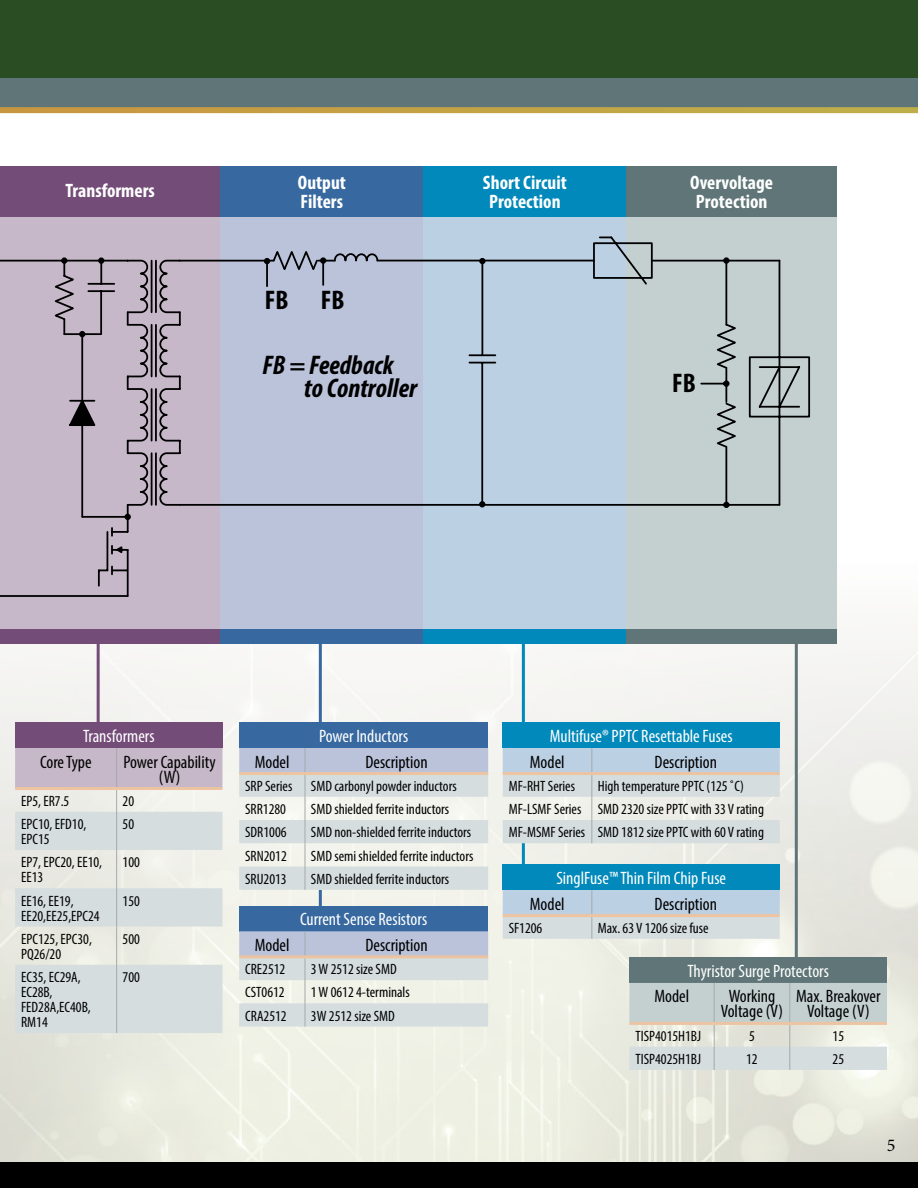
<style>
.page{position:relative;width:918px;height:1188px;background:#fff}
.page>*{position:absolute;margin:0;border:0;box-sizing:border-box;transform-origin:0 0}
.t1{font:italic 700 condensed 27px/23.4px "Myriad Pro";color:#000}
.t2{font:700 condensed 27px "Myriad Pro";color:#000}
.t3{font:700 condensed 19.5px/19.2px "Myriad Pro";color:#fff}
.t4{font:condensed 18px/15px "Myriad Pro";color:#000;text-align:center}
.t5{font:condensed 18px "Myriad Pro";color:#fff}
.t6{font:18px "Minion Pro";color:#000}
.t7{font:condensed 15px/15px "Myriad Pro";color:#000}
</style>
<div class="page">
<img style="left:0;top:640px;width:918px;height:522px">
<div style="left:0;top:0;width:918px;height:78px;background:#2a4d24"></div>
<div style="left:0;top:1162px;width:918px;height:26px;background:#000"></div>
<div style="left:0;top:78px;width:918px;height:32px;background:#5f7577"></div>
<div style="left:0;top:107px;width:918px;height:6px;background:#c4a345"></div>
<hr style="left:97px;top:636px;width:3px;height:101px;background:#734c78">
<hr style="left:319px;top:636px;width:3px;height:101px;background:#3769a0">
<hr style="left:319px;top:890px;width:3px;height:24px;background:#3769a0">
<hr style="left:522px;top:636px;width:3px;height:101px;background:#0089ba">
<hr style="left:522px;top:842px;width:3px;height:40px;background:#0089ba">
<hr style="left:795px;top:636px;width:3px;height:327px;background:#5f7577">
<div style="left:0;top:217px;width:220px;height:427px;background:#c6b8c8"></div>
<div style="left:0;top:166px;width:220px;height:51px;background:#734c78"></div>
<div style="left:0;top:629px;width:220px;height:15px;background:#734c78"></div>
<div style="left:220px;top:217px;width:203px;height:427px;background:#bbc3da"></div>
<div style="left:220px;top:166px;width:203px;height:51px;background:#3769a0"></div>
<div style="left:220px;top:629px;width:203px;height:15px;background:#3769a0"></div>
<div style="left:423px;top:217px;width:203px;height:427px;background:#bcd0e4"></div>
<div style="left:423px;top:166px;width:203px;height:51px;background:#0089ba"></div>
<div style="left:423px;top:629px;width:203px;height:15px;background:#0089ba"></div>
<div style="left:626px;top:217px;width:211px;height:427px;background:#c4d0d0"></div>
<div style="left:626px;top:166px;width:211px;height:51px;background:#5f7577"></div>
<div style="left:626px;top:629px;width:211px;height:15px;background:#5f7577"></div>
<svg style="left:274px;top:237px;width:536px;height:181px"></svg>
<svg style="left:0;top:256px;width:781px;height:296px"></svg>
<svg style="left:265px;top:258px;width:465px;height:130px"></svg>
<div style="left:239px;top:723px;width:249px;height:25px;background:#3769a0"></div>
<svg style="left:239px;top:748px;width:249px;height:142px;background:#dae0e2"></svg>
<hr style="left:239px;top:772px;width:66px;height:3px;background:#ecc4a2">
<hr style="left:305px;top:772px;width:183px;height:3px;background:#ecc4a2">
<div style="left:503px;top:723px;width:277px;height:25px;background:#0089ba"></div>
<svg style="left:503px;top:748px;width:277px;height:95px;background:#d4dde2"></svg>
<hr style="left:503px;top:772px;width:89px;height:3px;background:#ecc4a2">
<hr style="left:592px;top:772px;width:188px;height:3px;background:#ecc4a2">
<div style="left:503px;top:865px;width:277px;height:25px;background:#0089ba"></div>
<svg style="left:503px;top:890px;width:277px;height:49px;background:#c8d6e0"></svg>
<hr style="left:503px;top:914px;width:89px;height:3px;background:#ecc4a2">
<hr style="left:592px;top:914px;width:188px;height:3px;background:#ecc4a2">
<div style="left:629px;top:957px;width:258px;height:26px;background:#5f7577"></div>
<svg style="left:629px;top:983px;width:258px;height:87px;background:#d1d9d7"></svg>
<hr style="left:629px;top:1022px;width:85px;height:3px;background:#ecc4a2">
<hr style="left:714px;top:1022px;width:76px;height:3px;background:#ecc4a2">
<hr style="left:790px;top:1022px;width:97px;height:3px;background:#ecc4a2">
<div style="left:239px;top:906px;width:249px;height:25px;background:#3769a0"></div>
<svg style="left:239px;top:931px;width:249px;height:96px;background:#d4dbde"></svg>
<hr style="left:239px;top:955px;width:66px;height:3px;background:#ecc4a2">
<hr style="left:305px;top:955px;width:183px;height:3px;background:#ecc4a2">
<div style="left:15px;top:723px;width:207px;height:25px;background:#734c78"></div>
<svg style="left:15px;top:812px;width:207px;height:221px;background:#dce2e0"></svg>
<svg style="left:15px;top:748px;width:207px;height:64px;background:#d4cbd4"></svg>
<hr style="left:116px;top:812px;width:1px;height:38px;background:#a7a9ac">
<hr style="left:116px;top:850px;width:1px;height:38px;background:#a7a9ac">
<hr style="left:116px;top:888px;width:1px;height:39px;background:#a7a9ac">
<hr style="left:116px;top:927px;width:1px;height:38px;background:#a7a9ac">
<hr style="left:116px;top:965px;width:1px;height:68px;background:#a7a9ac">
<hr style="left:15px;top:787px;width:102px;height:3px;background:#ecc4a2">
<hr style="left:117px;top:787px;width:105px;height:3px;background:#ecc4a2">
<h2 class="t3" style="left:65px;top:181px;width:91px">Transformers</h2>
<h2 class="t3" style="left:298px;top:172px;width:50px">Output<br>Filters</h2>
<h2 class="t3" style="left:483px;top:172px;width:85px;text-align:center">Short Circuit<br>Protection</h2>
<h2 class="t3" style="left:690px;top:172px;width:84px">Overvoltage<br>Protection</h2>
<h1 class="t2" style="left:265px;top:284px;width:25px">FB</h1>
<h1 class="t2" style="left:321px;top:284px;width:25px">FB</h1>
<h1 class="t1" style="left:304px;top:353px;width:114px;text-indent:-42px">FB = Feedback to Controller</h1>
<h1 class="t2" style="left:672px;top:366px;width:25px">FB</h1>
<p class="t5" style="left:83px;top:725px;width:73px">Transformers</p>
<p class="t4" style="left:40px;top:754px;width:53px">Core Type</p>
<p class="t4" style="left:123px;top:754px;width:94px">Power Capability (W)</p>
<p class="t7" style="left:21px;top:793px;width:50px">EP5, ER7.5</p>
<p class="t7" style="left:123px;top:793px;width:13px">20</p>
<p class="t7" style="left:21px;top:816px;width:67px">EPC10, EFD10,<br>EPC15</p>
<p class="t7" style="left:123px;top:816px;width:13px">50</p>
<p class="t7" style="left:21px;top:855px;width:83px">EP7, EPC20, EE10,<br>EE13</p>
<p class="t7" style="left:123px;top:855px;width:19px">100</p>
<p class="t7" style="left:21px;top:893px;width:80px">EE16, EE19,<br>EE20,EE25,EPC24</p>
<p class="t7" style="left:123px;top:893px;width:19px">150</p>
<p class="t7" style="left:21px;top:931px;width:72px">EPC125, EPC30,<br>PQ26/20</p>
<p class="t7" style="left:123px;top:931px;width:19px">500</p>
<p class="t7" style="left:21px;top:969px;width:71px">EC35, EC29A,<br>EC28B,<br>FED28A,EC40B,<br>RM14</p>
<p class="t7" style="left:123px;top:969px;width:19px">700</p>
<p class="t5" style="left:319px;top:725px;width:91px">Power Inductors</p>
<p class="t4" style="left:255px;top:754px;width:36px">Model</p>
<p class="t4" style="left:365px;top:754px;width:64px">Description</p>
<p class="t7" style="left:245px;top:774px;width:213px;line-height:23.2px">SRP Series SMD carbonyl powder inductors<br>SRR1280</p>
<p class="t7" style="left:311px;top:801px;width:140px">SMD shielded ferrite inductors</p>
<p class="t7" style="left:245px;top:825px;width:43px">SDR1006</p>
<p class="t7" style="left:311px;top:825px;width:162px">SMD non-shielded ferrite inductors</p>
<p class="t7" style="left:245px;top:848px;width:43px">SRN2012</p>
<p class="t7" style="left:311px;top:848px;width:164px">SMD semi shielded ferrite inductors</p>
<p class="t7" style="left:245px;top:871px;width:43px">SRU2013</p>
<p class="t7" style="left:311px;top:871px;width:140px">SMD shielded ferrite inductors</p>
<p class="t5" style="left:300px;top:909px;width:129px">Current Sense Resistors</p>
<p class="t4" style="left:255px;top:937px;width:36px">Model</p>
<p class="t4" style="left:365px;top:937px;width:64px">Description</p>
<p class="t7" style="left:245px;top:961px;width:42px">CRE2512</p>
<p class="t7" style="left:311px;top:961px;width:87px">3 W 2512 size SMD</p>
<p class="t7" style="left:245px;top:985px;width:41px">CST0612</p>
<p class="t7" style="left:311px;top:985px;width:100px">1 W 0612 4-terminals</p>
<p class="t7" style="left:245px;top:1008px;width:43px">CRA2512</p>
<p class="t7" style="left:311px;top:1008px;width:85px">3W 2512 size SMD</p>
<p class="t5" style="left:550px;top:725px;width:184px">Multifuse® PPTC Resettable Fuses</p>
<p class="t4" style="left:530px;top:754px;width:36px">Model</p>
<p class="t4" style="left:655px;top:754px;width:64px">Description</p>
<p class="t7" style="left:509px;top:778px;width:68px">MF-RHT Series</p>
<p class="t7" style="left:509px;top:774px;width:257px;line-height:23.2px;text-indent:89px">High temperature PPTC (125 ˚C)<br>MF-LSMF Series SMD 2320 size PPTC with 33 V rating<br>MF-MSMF Series SMD 1812 size PPTC with 60 V rating</p>
<p class="t5" style="left:556px;top:867px;width:171px">SinglFuse™ Thin Film Chip Fuse</p>
<p class="t4" style="left:530px;top:896px;width:36px">Model</p>
<p class="t4" style="left:655px;top:896px;width:64px">Description</p>
<p class="t7" style="left:509px;top:920px;width:35px">SF1206</p>
<p class="t7" style="left:598px;top:920px;width:112px">Max. 63 V 1206 size fuse</p>
<p class="t5" style="left:687px;top:960px;width:143px">Thyristor Surge Protectors</p>
<p class="t4" style="left:654px;top:989px;width:36px">Model</p>
<p class="t4" style="left:721px;top:989px;width:64px">Working<br>Voltage (V)</p>
<p class="t4" style="left:796px;top:989px;width:86px">Max. Breakover<br>Voltage (V)</p>
<p class="t7" style="left:635px;top:1028px;width:67px">TISP4015H1BJ</p>
<p class="t7" style="left:749px;top:1028px;width:7px">5</p>
<p class="t7" style="left:833px;top:1028px;width:13px">15</p>
<p class="t7" style="left:635px;top:1051px;width:67px">TISP4025H1BJ</p>
<p class="t7" style="left:746px;top:1051px;width:13px">12</p>
<p class="t7" style="left:833px;top:1051px;width:13px">25</p>
<p class="t6" style="left:887px;top:1133px;width:10px">5</p>
</div>
